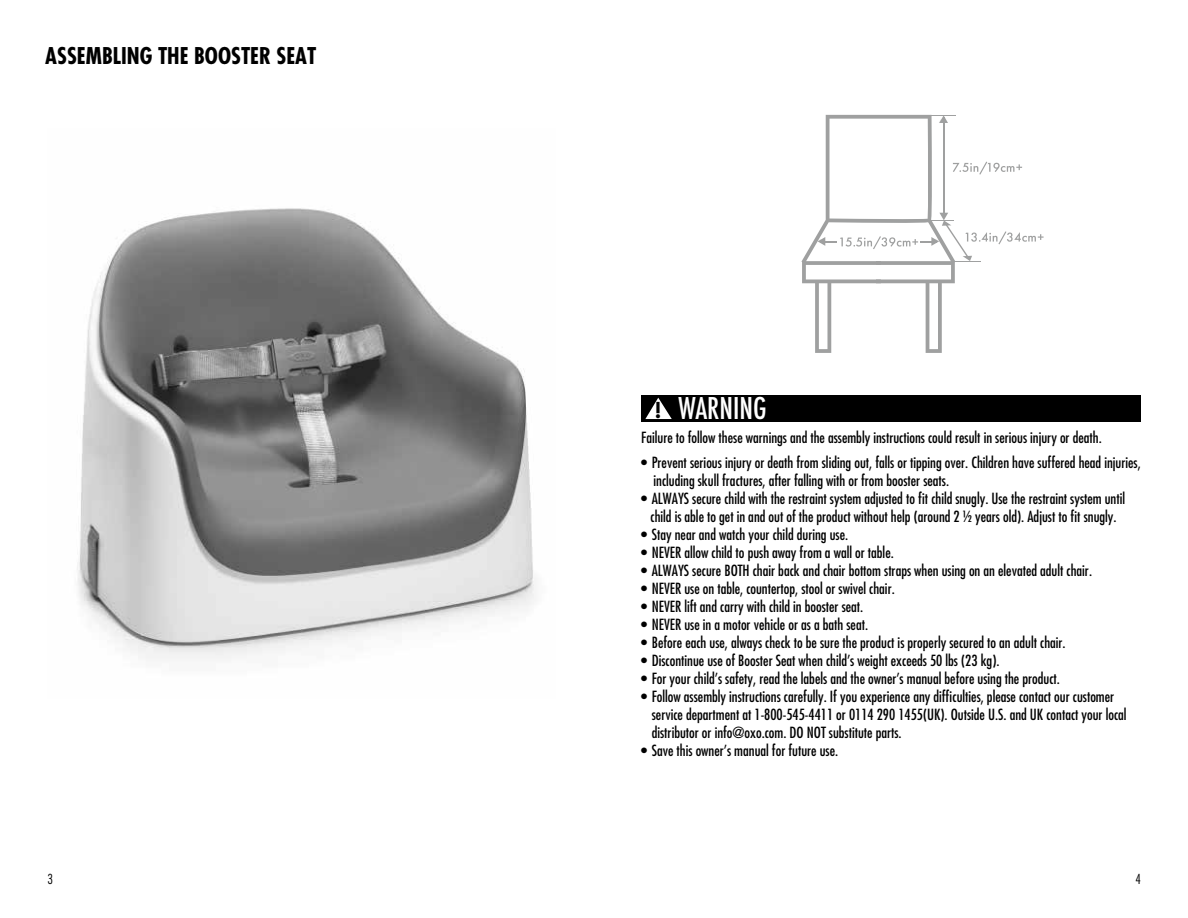
<style>
.page{position:relative;width:1188px;height:918px;background:#fff}
.page>*{position:absolute;margin:0;border:0;box-sizing:border-box;transform-origin:0 0}
.t1{font:500 condensed 29.1px "Futura";color:#fff}
.t2{font:700 condensed 22.5px "Futura";color:#000}
.t3{font:700 condensed 21.3px "Futura";color:#000}
.t4{font:condensed 15px/18px "Futura";color:#000}
.t5{font:300 condensed 13.5px "Futura";color:#000}
</style>
<div class="page">
<div style="left:641px;top:395px;width:500px;height:26px;background:#000"></div>
<svg style="left:645px;top:398px;width:27px;height:21px"></svg>
<svg style="left:801px;top:115px;width:243px;height:238px"></svg>
<img style="left:77px;top:208px;width:457px;height:451px">
<h2 class="t2" style="left:45px;top:42px;width:273px">ASSEMBLING THE BOOSTER SEAT</h2>
<h1 class="t1" style="left:679px;top:389px;width:90px">WARNING</h1>
<h3 class="t3" style="left:655px;top:397px;width:7px">!</h3>
<p class="t4" style="left:641px;top:429px;width:462px">Failure to follow these warnings and the assembly instructions could result in serious injury or death.</p>
<p class="t4" style="left:654px;top:453px;width:489px;text-indent:-12px">• Prevent serious injury or death from sliding out, falls or tipping over. Children have suffered head injuries, including skull fractures, after falling with or from booster seats.</p>
<p class="t4" style="left:641px;top:489px;width:485px;text-align:center">• ALWAYS secure child with the restraint system adjusted to fit child snugly. Use the restraint system until child is able to get in and out of the product without help (around 2 ½ years old). Adjust to fit snugly.</p>
<p class="t4" style="left:641px;top:525px;width:208px">• Stay near and watch your child during use.</p>
<p class="t4" style="left:641px;top:543px;width:254px">• NEVER allow child to push away from a wall or table.</p>
<p class="t4" style="left:641px;top:561px;width:452px">• ALWAYS secure BOTH chair back and chair bottom straps when using on an elevated adult chair.</p>
<p class="t4" style="left:641px;top:579px;width:255px">• NEVER use on table, countertop, stool or swivel chair.</p>
<p class="t4" style="left:641px;top:597px;width:224px">• NEVER lift and carry with child in booster seat.</p>
<p class="t4" style="left:641px;top:615px;width:228px">• NEVER use in a motor vehicle or as a bath seat.</p>
<p class="t4" style="left:641px;top:633px;width:426px">• Before each use, always check to be sure the product is properly secured to an adult chair.</p>
<p class="t4" style="left:641px;top:651px;width:360px">• Discontinue use of Booster Seat when child’s weight exceeds 50 lbs (23 kg).</p>
<p class="t4" style="left:641px;top:669px;width:420px">• For your child’s safety, read the labels and the owner’s manual before using the product.</p>
<p class="t4" style="left:652px;top:687px;width:476px;text-indent:-10px">• Follow assembly instructions carefully. If you experience any difficulties, please contact our customer service department at 1-800-545-4411 or 0114 290 1455(UK). Outside U.S. and UK contact your local distributor or info@oxo.com. DO NOT substitute parts.</p>
<p class="t4" style="left:641px;top:741px;width:198px">• Save this owner’s manual for future use.</p>
<p class="t5" style="left:48px;top:871px;width:7px">3</p>
<p class="t5" style="left:1135px;top:871px;width:7px">4</p>
</div>
